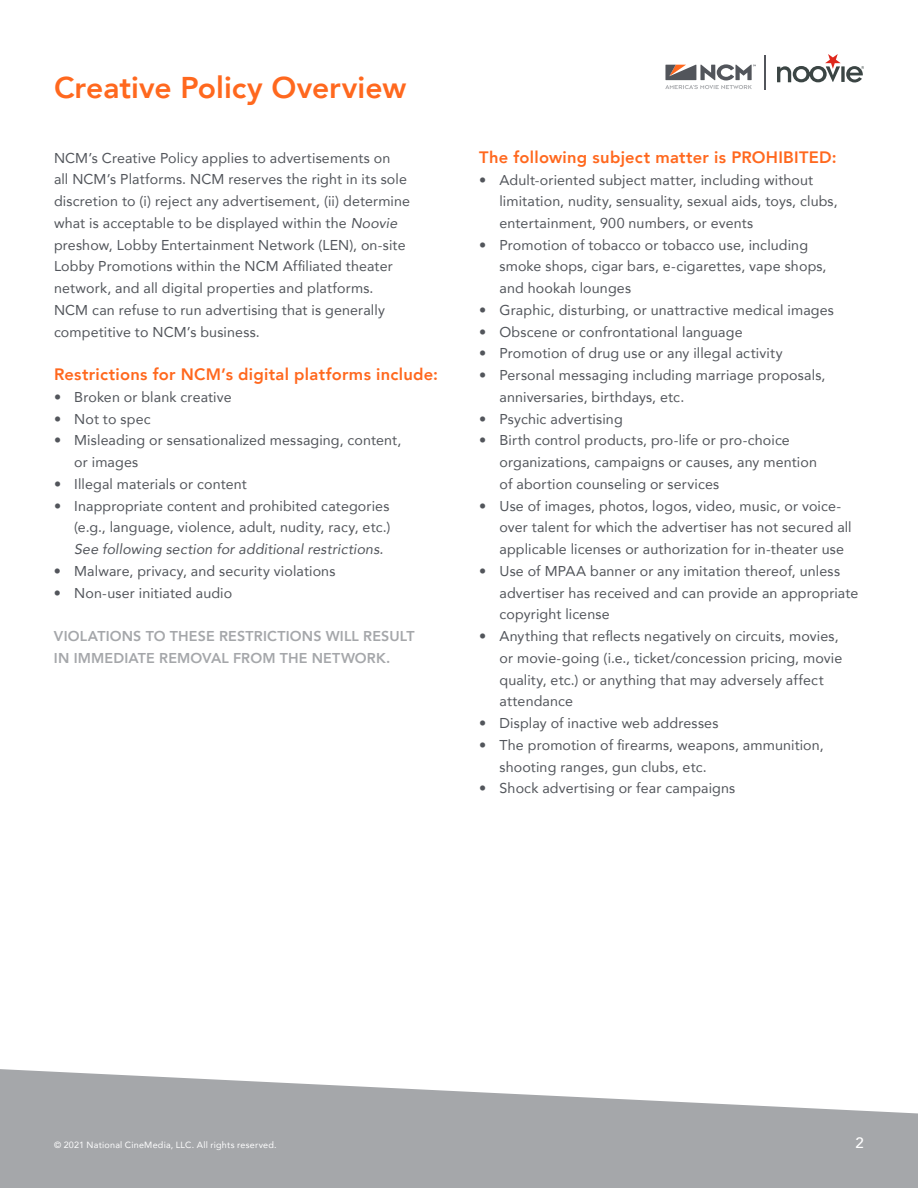
<style>
.page{position:relative;width:918px;height:1188px;background:#fff}
.page>*{position:absolute;margin:0;border:0;box-sizing:border-box;transform-origin:0 0}
.t1{font:800 30px "Avenir";color:#ff681e}
.t2{font:800 16.5px "Avenir";letter-spacing:.015em;color:#ff681e}
.t3{font:500 15px "Avenir";color:#fff}
.t4{font:14.25px/21.8px "Avenir";letter-spacing:.01em;color:#52555b}
.t5{font:800 14.25px/21.8px "Avenir";letter-spacing:.01em;color:#a5a7aa}
.t6{font:italic 14.25px "Avenir";letter-spacing:.005em;color:#52555b}
.t7{font:9px "Avenir";letter-spacing:.025em;color:#fff}
.s1{font-style:italic}
</style>
<div class="page">
<svg style="left:0;top:1069px;width:918px;height:119px;fill:#a5a7aa"></svg>
<svg style="left:665px;top:64px;width:91px;height:25px"></svg>
<hr style="left:765px;top:55px;width:1px;height:34px;background:#52555b">
<svg style="left:777px;top:54px;width:87px;height:28px"></svg>
<h1 class="t1" style="left:54px;top:64px;width:354px">Creative Policy Overview</h1>
<p class="t4" style="left:54px;top:147px;width:358px">NCM’s Creative Policy applies to advertisements on<br>all NCM’s Platforms. NCM reserves the right in its sole discretion to (i) reject any advertisement, (ii) determine what is acceptable to be displayed within the <span class="s1">Noovie </span>preshow, Lobby Entertainment Network (LEN), on-site Lobby Promotions within the NCM Affiliated theater network, and all digital properties and platforms.<br>NCM can refuse to run advertising that is generally competitive to NCM’s business.</p>
<p class="t2" style="left:54px;top:362px;width:386px">Restrictions for NCM’s digital platforms include:</p>
<p class="t4" style="left:54px;top:386px;width:179px">• Broken or blank creative</p>
<p class="t4" style="left:54px;top:408px;width:98px">• Not to spec</p>
<p class="t4" style="left:74px;top:429px;width:329px;text-indent:-20px">• Misleading or sensationalized messaging, content, or images</p>
<p class="t4" style="left:54px;top:473px;width:194px">• Illegal materials or content</p>
<p class="t4" style="left:54px;top:494px;width:338px;text-align:right">• Inappropriate content and prohibited categories (e.g., language, violence, adult, nudity, racy, etc.)</p>
<p class="t6" style="left:74px;top:541px;width:311px">See following section for additional restrictions.</p>
<p class="t4" style="left:54px;top:560px;width:283px">• Malware, privacy, and security violations</p>
<p class="t4" style="left:54px;top:581px;width:180px">• Non-user initiated audio</p>
<p class="t5" style="left:54px;top:625px;width:362px">VIOLATIONS TO THESE RESTRICTIONS WILL RESULT<br>IN IMMEDIATE REMOVAL FROM THE NETWORK.</p>
<p class="t2" style="left:479px;top:144px;width:359px">The following subject matter is PROHIBITED:</p>
<p class="t4" style="left:499px;top:168px;width:340px;text-indent:-20px">• Adult-oriented subject matter, including without limitation, nudity, sensuality, sexual aids, toys, clubs, entertainment, 900 numbers, or events</p>
<p class="t4" style="left:499px;top:234px;width:329px;text-indent:-20px">• Promotion of tobacco or tobacco use, including smoke shops, cigar bars, e-cigarettes, vape shops, and hookah lounges</p>
<p class="t4" style="left:479px;top:299px;width:356px">• Graphic, disturbing, or unattractive medical images</p>
<p class="t4" style="left:479px;top:320px;width:265px">• Obscene or confrontational language</p>
<p class="t4" style="left:479px;top:342px;width:305px">• Promotion of drug use or any illegal activity</p>
<p class="t4" style="left:499px;top:364px;width:327px;text-indent:-20px">• Personal messaging including marriage proposals, anniversaries, birthdays, etc.</p>
<p class="t4" style="left:479px;top:407px;width:145px">• Psychic advertising</p>
<p class="t4" style="left:499px;top:429px;width:319px;text-indent:-20px">• Birth control products, pro-life or pro-choice organizations, campaigns or causes, any mention of abortion counseling or services</p>
<p class="t4" style="left:499px;top:494px;width:354px;text-indent:-20px">• Use of images, photos, logos, video, music, or voice&shy;over talent for which the advertiser has not secured all applicable licenses or authorization for in-theater use</p>
<p class="t4" style="left:499px;top:560px;width:360px;text-indent:-20px">• Use of MPAA banner or any imitation thereof, unless advertiser has received and can provide an appropriate copyright license</p>
<p class="t4" style="left:499px;top:625px;width:344px;text-indent:-20px">• Anything that reflects negatively on circuits, movies, or movie-going (i.e., ticket/concession pricing, movie quality, etc.) or anything that may adversely affect attendance</p>
<p class="t4" style="left:479px;top:712px;width:241px">• Display of inactive web addresses</p>
<p class="t4" style="left:499px;top:734px;width:326px;text-indent:-20px">• The promotion of firearms, weapons, ammunition, shooting ranges, gun clubs, etc.</p>
<p class="t4" style="left:479px;top:777px;width:258px">• Shock advertising or fear campaigns</p>
<p class="t7" style="left:54px;top:1137px;width:224px">© 2021 National CineMedia, LLC. All rights reserved.</p>
<p class="t3" style="left:856px;top:1129px;width:10px">2</p>
</div>
